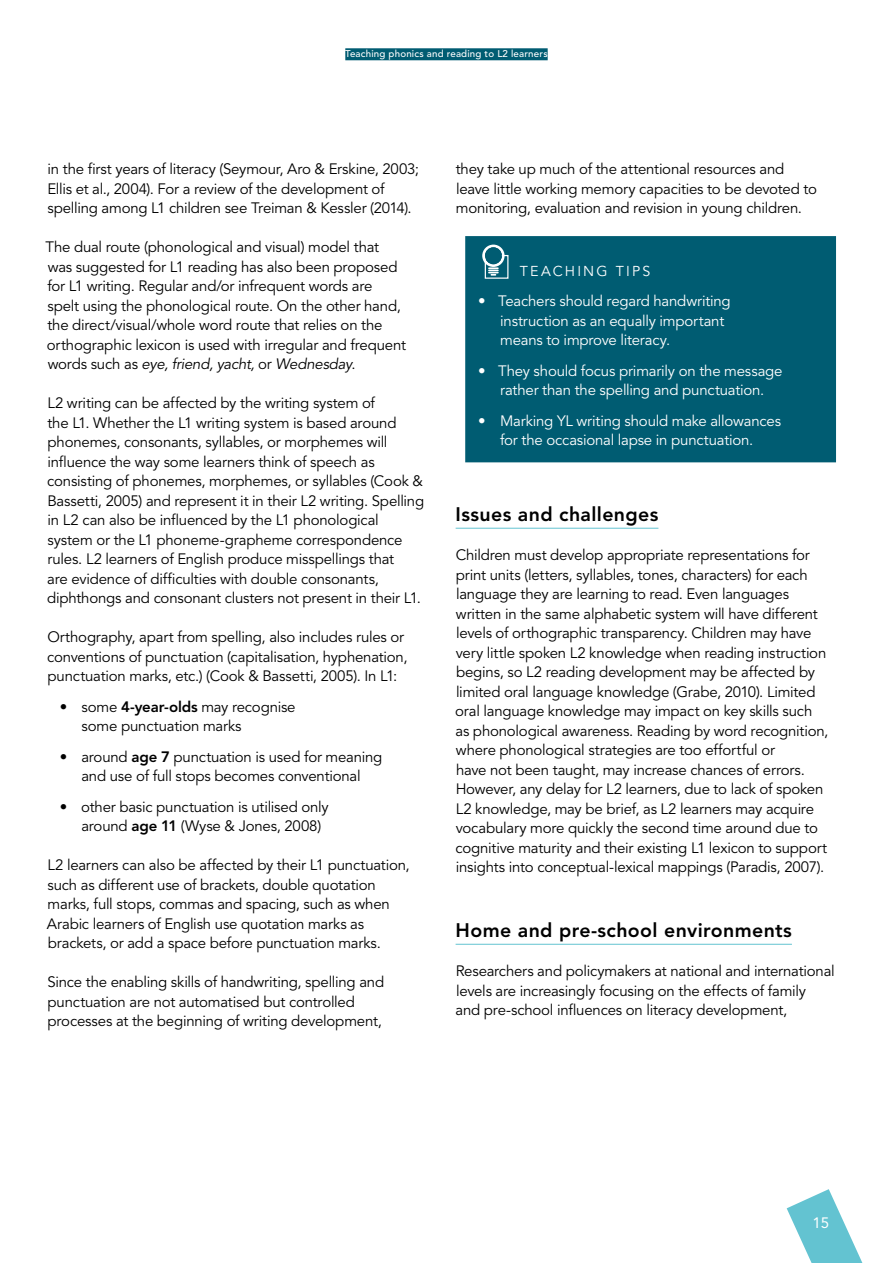
<style>
.page{position:relative;width:893px;height:1263px;background:#fff}
.page>*{position:absolute;margin:0;border:0;box-sizing:border-box;transform-origin:0 0}
.t1{font:800 19.5px "Avenir LT Std";letter-spacing:.02em;color:#000}
.t2{font:15px/19.5px "Avenir LT Std";letter-spacing:-.015em;color:#000}
.t3{font:15px/19.5px "Avenir LT Std";letter-spacing:-.015em;color:#fff;text-align:center}
.t4{font:15px "Avenir LT Std";color:#fff}
.t5{font:14.25px "Avenir LT Std";letter-spacing:.155em;color:#fff}
.t6{font:500 9.75px "Avenir LT Std";letter-spacing:.02em;color:#fff}
.s1{font-style:italic}
.s2{font-weight:800}
</style>
<div class="page">
<hr style="left:456px;top:528px;width:202px;height:1px;background:#63c3d1">
<hr style="left:456px;top:944px;width:336px;height:1px;background:#63c3d1">
<div style="left:465px;top:236px;width:371px;height:226px;background:#005c72"></div>
<svg style="left:482px;top:245px;width:23px;height:31px"></svg>
<div style="left:485px;top:255px;width:23px;height:24px;border:1px solid #fff"></div>
<div style="left:485px;top:247px;width:17px;height:17px;background:#005c72;border-radius:50%"></div>
<div style="left:345px;top:48px;width:203px;height:12px;background:#005c72"></div>
<svg style="left:787px;top:1189px;width:76px;height:74px"></svg>
<p class="t6" style="left:345px;top:48px;width:204px">Teaching phonics and reading to L2 learners</p>
<p class="t2" style="left:47px;top:160px;width:373px">in the first years of literacy (Seymour, Aro &amp; Erskine, 2003;<br>Ellis et al., 2004). For a review of the development of spelling among L1 children see Treiman &amp; Kessler (2014).</p>
<p class="t2" style="left:46px;top:238px;width:362px">The dual route (phonological and visual) model that was suggested for L1 reading has also been proposed for L1 writing. Regular and/or infrequent words are<br>spelt using the phonological route. On the other hand, the direct/visual/whole word route that relies on the orthographic lexicon is used with irregular and frequent words such as <span class="s1">eye, friend, yacht,</span> or <span class="s1">Wednesday</span>.</p>
<p class="t2" style="left:47px;top:394px;width:379px">L2 writing can be affected by the writing system of<br>the L1. Whether the L1 writing system is based around phonemes, consonants, syllables, or morphemes will influence the way some learners think of speech as consisting of phonemes, morphemes, or syllables (Cook &amp; Bassetti, 2005) and represent it in their L2 writing. Spelling in L2 can also be influenced by the L1 phonological system or the L1 phoneme-grapheme correspondence rules. L2 learners of English produce misspellings that<br>are evidence of difficulties with double consonants, diphthongs and consonant clusters not present in their L1.</p>
<p class="t2" style="left:47px;top:628px;width:362px">Orthography, apart from spelling, also includes rules or conventions of punctuation (capitalisation, hyphenation, punctuation marks, etc.) (Cook &amp; Bassetti, 2005). In L1:</p>
<p class="t2" style="left:82px;top:697px;width:216px;text-indent:-22px">• some <span class="s2">4-year-olds</span> may recognise some punctuation marks</p>
<p class="t2" style="left:60px;top:747px;width:324px;text-align:center">• around <span class="s2">age 7</span> punctuation is used for meaning and use of full stops becomes conventional</p>
<p class="t2" style="left:81px;top:797px;width:249px;text-indent:-22px">• other basic punctuation is utilised only around <span class="s2">age 11</span> (Wyse &amp; Jones, 2008)</p>
<p class="t2" style="left:47px;top:856px;width:364px">L2 learners can also be affected by their L1 punctuation, such as different use of brackets, double quotation marks, full stops, commas and spacing, such as when Arabic learners of English use quotation marks as brackets, or add a space before punctuation marks.</p>
<p class="t2" style="left:47px;top:973px;width:338px">Since the enabling skills of handwriting, spelling and punctuation are not automatised but controlled processes at the beginning of writing development,</p>
<p class="t2" style="left:456px;top:160px;width:363px">they take up much of the attentional resources and leave little working memory capacities to be devoted to monitoring, evaluation and revision in young children.</p>
<p class="t5" style="left:520px;top:263px;width:132px">TEACHING TIPS</p>
<p class="t3" style="left:500px;top:292px;width:232px;text-align:left;text-indent:-22px">• Teachers should regard handwriting instruction as an equally important means to improve literacy.</p>
<p class="t3" style="left:478px;top:361px;width:306px">• They should focus primarily on the message rather than the spelling and punctuation.</p>
<p class="t3" style="left:478px;top:411px;width:304px">• Marking YL writing should make allowances for the occasional lapse in punctuation.</p>
<h1 class="t1" style="left:456px;top:503px;width:204px">Issues and challenges</h1>
<p class="t2" style="left:455px;top:546px;width:375px">Children must develop appropriate representations for print units (letters, syllables, tones, characters) for each language they are learning to read. Even languages written in the same alphabetic system will have different levels of orthographic transparency. Children may have very little spoken L2 knowledge when reading instruction begins, so L2 reading development may be affected by limited oral language knowledge (Grabe, 2010). Limited oral language knowledge may impact on key skills such as phonological awareness. Reading by word recognition, where phonological strategies are too effortful or<br>have not been taught, may increase chances of errors.<br>However, any delay for L2 learners, due to lack of spoken L2 knowledge, may be brief, as L2 learners may acquire vocabulary more quickly the second time around due to cognitive maturity and their existing L1 lexicon to support insights into conceptual-lexical mappings (Paradis, 2007).</p>
<h1 class="t1" style="left:456px;top:919px;width:338px">Home and pre-school environments</h1>
<p class="t2" style="left:455px;top:962px;width:381px">Researchers and policymakers at national and international levels are increasingly focusing on the effects of family<br>and pre-school influences on literacy development,</p>
<p class="t4" style="left:812px;top:1214px;width:18px">15</p>
</div>
